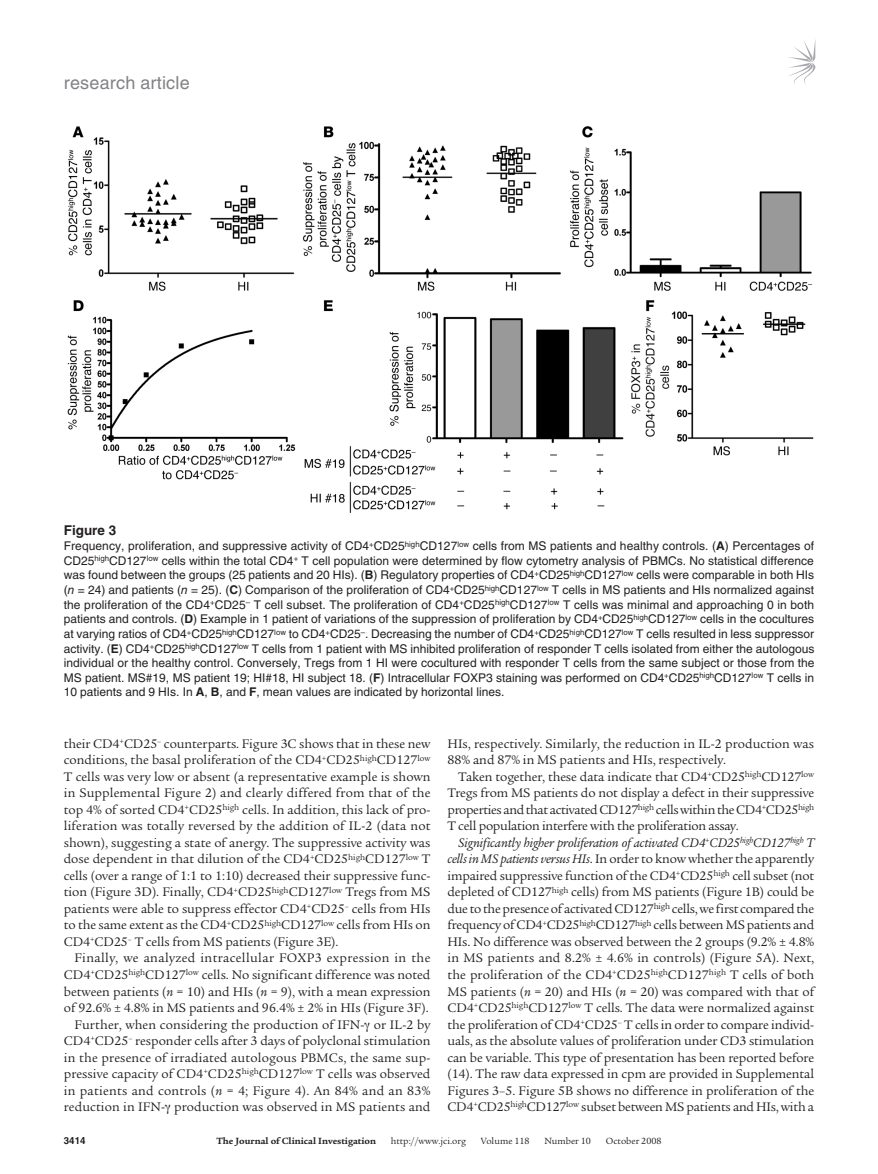
<style>
.page{position:relative;width:878px;height:1174px;background:#fff}
.page>*{position:absolute;margin:0;border:0;box-sizing:border-box;transform-origin:0 0}
.t1{font:18px "Helvetica LT Std";letter-spacing:.01em;color:#808285}
.t2{font:13.5px/16.5px "Legacy Serif Std";color:#231f20;text-align:justify}
.t3{font:700 13.5px "Helvetica LT Std";color:#231f20}
.t4{font:12px/14.7px "Helvetica LT Std";color:#231f20;text-align:justify}
.t5{font:9.75px "Legacy Serif Std";color:#231f20}
.t6{font:700 9.75px "Legacy Serif Std";color:#231f20}
.t7{font:700 9.75px "Helvetica LT Std";color:#231f20}
.s1{font-weight:700}
.s2{font-style:italic}
</style>
<div class="page">
<svg style="left:789px;top:41px;width:26px;height:44px"></svg>
<img style="left:67px;top:126px;width:747px;height:388px">
<h1 class="t1" style="left:64px;top:72px;width:127px">research article</h1>
<p class="t3" style="left:64px;top:522px;width:54px">Figure 3</p>
<p class="t4" style="left:64px;top:538px;width:752px">Frequency, proliferation, and suppressive activity of CD4<sup>+</sup>CD25<sup>high</sup>CD127<sup>low</sup> cells from MS patients and healthy controls. (<span class="s1">A</span>) Percentages of CD25<sup>high</sup>CD127<sup>low</sup> cells within the total CD4<sup>+</sup> T cell population were determined by flow cytometry analysis of PBMCs. No statistical difference was found between the groups (25 patients and 20 HIs). (<span class="s1">B</span>) Regulatory properties of CD4<sup>+</sup>CD25<sup>high</sup>CD127<sup>low</sup> cells were comparable in both HIs (<span class="s2">n</span> = 24) and patients (<span class="s2">n</span> = 25). (<span class="s1">C</span>) Comparison of the proliferation of CD4<sup>+</sup>CD25<sup>high</sup>CD127<sup>low</sup> T cells in MS patients and HIs normalized against the proliferation of the CD4<sup>+</sup>CD25<sup>–</sup> T cell subset. The proliferation of CD4<sup>+</sup>CD25<sup>high</sup>CD127<sup>low</sup> T cells was minimal and approaching 0 in both patients and controls. (<span class="s1">D</span>) Example in 1 patient of variations of the suppression of proliferation by CD4<sup>+</sup>CD25<sup>high</sup>CD127<sup>low</sup> cells in the cocultures at varying ratios of CD4<sup>+</sup>CD25<sup>high</sup>CD127<sup>low</sup> to CD4<sup>+</sup>CD25<sup>–</sup>. Decreasing the number of CD4<sup>+</sup>CD25<sup>high</sup>CD127<sup>low</sup> T cells resulted in less suppressor activity. (<span class="s1">E</span>) CD4<sup>+</sup>CD25<sup>high</sup>CD127<sup>low</sup> T cells from 1 patient with MS inhibited proliferation of responder T cells isolated from either the autologous individual or the healthy control. Conversely, Tregs from 1 HI were cocultured with responder T cells from the same subject or those from the MS patient. MS#19, MS patient 19; HI#18, HI subject 18. (<span class="s1">F</span>) Intracellular FOXP3 staining was performed on CD4<sup>+</sup>CD25<sup>high</sup>CD127<sup>low</sup> T cells in 10 patients and 9 HIs. In <span class="s1">A</span>, <span class="s1">B</span>, and <span class="s1">F</span>, mean values are indicated by horizontal lines.</p>
<p class="t2" style="left:64px;top:735px;width:368px">their CD4<sup>+</sup>CD25<sup>–</sup> counterparts. Figure 3C shows that in these new conditions, the basal proliferation of the CD4<sup>+</sup>CD25<sup>high</sup>CD127<sup>low </sup>T cells was very low or absent (a representative example is shown in Supplemental Figure 2) and clearly differed from that of the top 4% of sorted CD4<sup>+</sup>CD25<sup>high</sup> cells. In addition, this lack of pro&shy;liferation was totally reversed by the addition of IL-2 (data not shown), suggesting a state of anergy. The suppressive activity was dose dependent in that dilution of the CD4<sup>+</sup>CD25<sup>high</sup>CD127<sup>low</sup> T cells (over a range of 1:1 to 1:10) decreased their suppressive func&shy;tion (Figure 3D). Finally, CD4<sup>+</sup>CD25<sup>high</sup>CD127<sup>low</sup> Tregs from MS patients were able to suppress effector CD4<sup>+</sup>CD25<sup>–</sup> cells from HIs to the same extent as the CD4<sup>+</sup>CD25<sup>high</sup>CD127<sup>low</sup> cells from HIs on CD4<sup>+</sup>CD25<sup>–</sup> T cells from MS patients (Figure 3E).</p>
<p class="t2" style="left:64px;top:950px;width:368px;text-align:right">Finally, we analyzed intracellular FOXP3 expression in the CD4<sup>+</sup>CD25<sup>high</sup>CD127<sup>low</sup> cells. No significant difference was noted between patients (<span class="s2">n</span> = 10) and HIs (<span class="s2">n</span> = 9), with a mean expression of 92.6% ± 4.8% in MS patients and 96.4% ± 2% in HIs (Figure 3F).<br>Further, when considering the production of IFN- or IL-2 by CD4<sup>+</sup>CD25<sup>–</sup> responder cells after 3 days of polyclonal stimulation in the presence of irradiated autologous PBMCs, the same sup&shy;pressive capacity of CD4<sup>+</sup>CD25<sup>high</sup>CD127<sup>low</sup> T cells was observed in patients and controls (<span class="s2">n</span> = 4; Figure 4). An 84% and an 83% reduction in IFN- production was observed in MS patients and</p>
<p class="t2" style="left:447px;top:735px;width:368px">HIs, respectively. Similarly, the reduction in IL-2 production was<br>88% and 87% in MS patients and HIs, respectively.</p>
<p class="t2" style="left:447px;top:768px;width:368px;text-indent:11px">Taken together, these data indicate that CD4<sup>+</sup>CD25<sup>high</sup>CD127<sup>low </sup>Tregs from MS patients do not display a defect in their suppressive properties andthat activatedCD127<sup>high</sup> cellswithintheCD4<sup>+</sup>CD25<sup>high </sup>T cell population interfere with the proliferation assay.</p>
<p class="t2" style="left:447px;top:834px;width:368px;text-indent:11px"><span class="s2">Significantly higher proliferation of activated CD4</span><sup>+</sup><span class="s2">CD25</span><sup>high</sup><span class="s2">CD127</span><sup>high</sup> <span class="s2">T cells in MS patients versus HIs</span>. In order to know whether the apparently impaired suppressive function of the CD4<sup>+</sup>CD25<sup>high</sup> cell subset (not depleted of CD127<sup>high</sup> cells) from MS patients (Figure 1B) could be due tothepresenceof activatedCD127<sup>high</sup> cells,we first comparedthe frequency of CD4<sup>+</sup>CD25<sup>high</sup>CD127<sup>high</sup> cells between MS patients and HIs. No difference was observed between the 2 groups (9.2% ± 4.8% in MS patients and 8.2% ± 4.6% in controls) (Figure 5A). Next, the proliferation of the CD4<sup>+</sup>CD25<sup>high</sup>CD127<sup>high</sup> T cells of both MS patients (<span class="s2">n</span> = 20) and HIs (<span class="s2">n</span> = 20) was compared with that of CD4<sup>+</sup>CD25<sup>high</sup>CD127<sup>low</sup> T cells. The data were normalized against the proliferation of CD4<sup>+</sup>CD25<sup>–</sup> T cells in order to compare individ&shy;uals, as the absolute values of proliferation under CD3 stimulation can be variable. This type of presentation has been reported before (14). The raw data expressed in cpm are provided in Supplemental Figures 3–5. Figure 5B shows no difference in proliferation of the CD4<sup>+</sup>CD25<sup>high</sup>CD127<sup>low</sup> subset between MS patients and HIs, with a</p>
<p class="t7" style="left:64px;top:1134px;width:23px">3414</p>
<p class="t6" style="left:216px;top:1135px;width:161px">The Journal of Clinical Investigation</p>
<p class="t5" style="left:391px;top:1135px;width:77px">http://www.jci.org</p>
<p class="t5" style="left:480px;top:1135px;width:50px">Volume 118</p>
<p class="t5" style="left:544px;top:1135px;width:48px">Number 10</p>
<p class="t5" style="left:605px;top:1135px;width:57px">October 2008</p>
</div>
